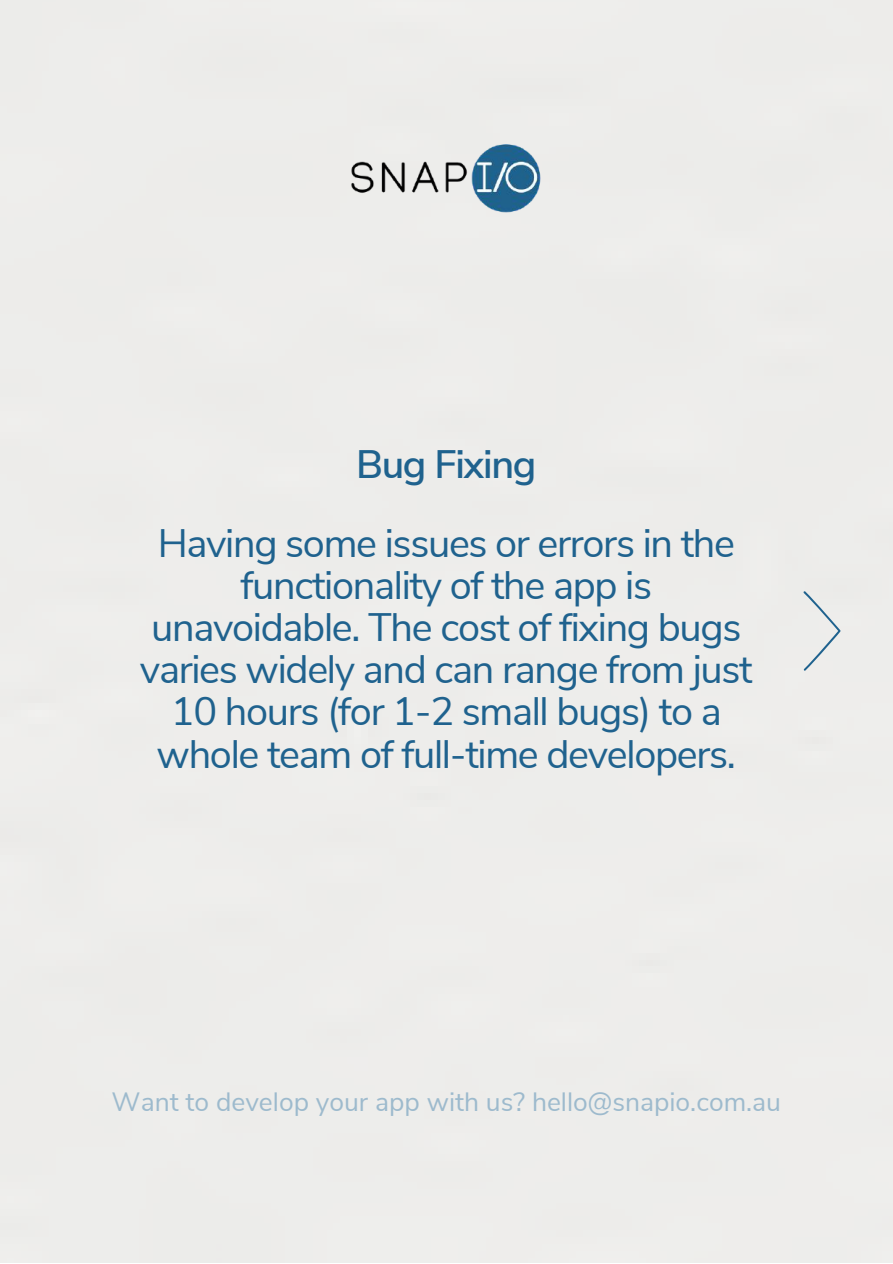
<style>
.page{position:relative;width:893px;height:1264px;background:#fff}
.page>*{position:absolute;margin:0;border:0;box-sizing:border-box;transform-origin:0 0}
.t1{font:39.6px/42.2px "Nunito Sans";letter-spacing:-.035em;color:#1f628e;text-align:center}
.t2{font:600 39.6px "Nunito Sans";letter-spacing:-.035em;color:#1f628e}
.t3{font:26.4px "Nunito Sans";color:#9dbacd}
</style>
<div class="page">
<svg style="left:803px;top:591px;width:37px;height:79px;background:#dee2e4"></svg>
<img style="left:350px;top:143px;width:192px;height:71px">
<p class="t2" style="left:356px;top:438px;width:182px">Bug Fixing</p>
<p class="t1" style="left:140px;top:522px;width:614px">Having some issues or errors in the functionality of the app is unavoidable. The cost of fixing bugs varies widely and can range from just 10 hours (for 1-2 small bugs) to a whole team of full-time developers.</p>
<p class="t3" style="left:112px;top:1084px;width:671px">Want to develop your app with us? hello@snapio.com.au</p>
</div>
